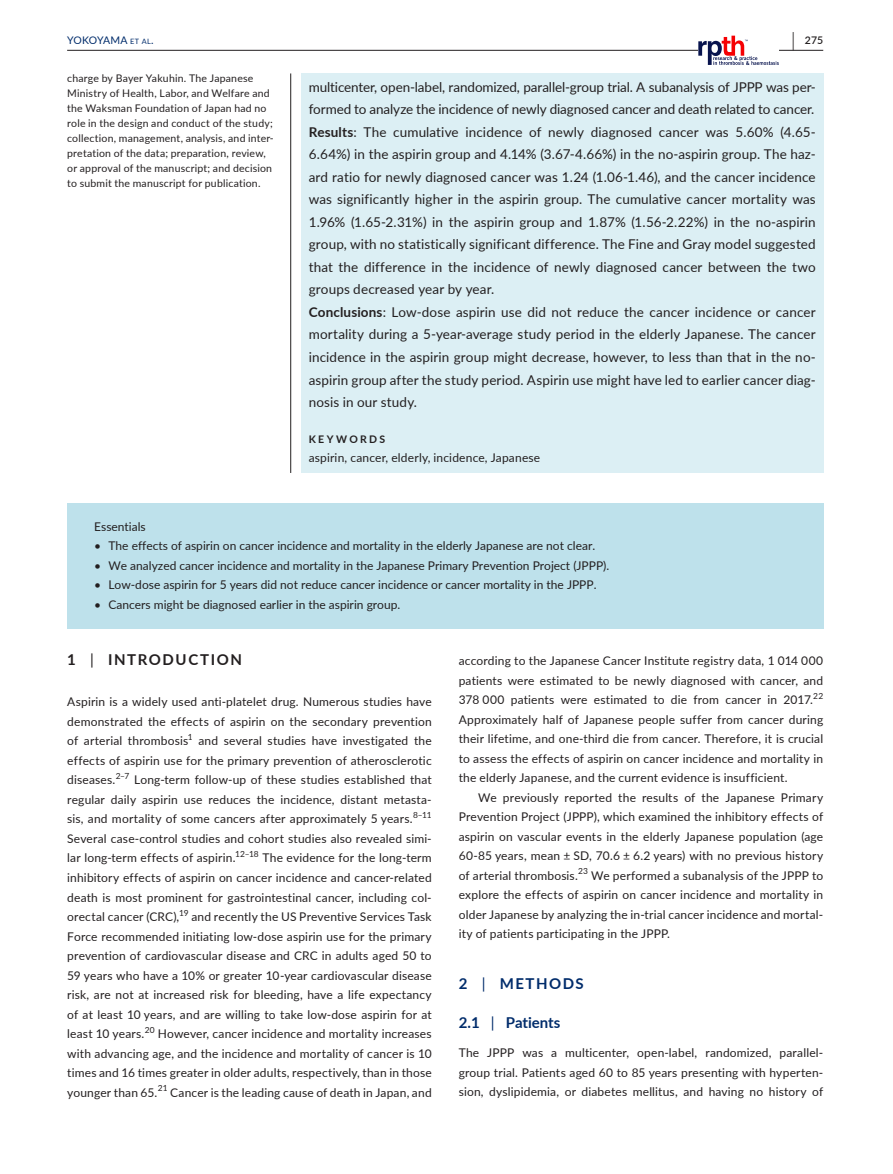
<style>
.page{position:relative;width:893px;height:1174px;background:#fff}
.page>*{position:absolute;margin:0;border:0;box-sizing:border-box;transform-origin:0 0}
.t1{font:600 19.5px "Lato";color:#231f20;scale:.48 1}
.t2{font:700 15px "Lato";letter-spacing:.105em;color:#231f20}
.t3{font:700 15px "Lato";color:#002c6b}
.t4{font:700 15px "Lato";letter-spacing:.1em;color:#002c6b}
.t5{font:13.5px/22.5px "Lato";letter-spacing:.01em;color:#231f20}
.t6{font:12px/19.5px "Lato";letter-spacing:.005em;color:#231f20;text-align:justify}
.t7{font:10.5px/15px "Lato";letter-spacing:.02em;color:#231f20}
.t8{font:10.5px "Lato";letter-spacing:-.015em;color:#002c6b}
.t9{font:700 10.5px "Lato";letter-spacing:.22em;color:#231f20}
.t10{font:600 10.5px "Lato";color:#231f20}
.t11{font:8.4px "Lato";color:#231f20}
.s1{font-size:7.35px}
.s2{font-weight:700}
.s3{font-weight:400}
</style>
<div class="page">
<hr style="left:67px;top:50px;width:756px;height:1px;background:#231f20">
<svg style="left:698px;top:36px;width:81px;height:29px"></svg>
<div style="left:301px;top:73px;width:522px;height:400px;background:#dceff4"></div>
<hr style="left:290px;top:73px;width:1px;height:400px;background:#231f20">
<div style="left:67px;top:503px;width:756px;height:125px;background:#bee1eb"></div>
<h1 class="t1" style="left:792px;top:26px;width:7px">|</h1>
<p class="t8" style="left:67px;top:33px;width:88px">YOKOYAMA <span class="s1">et al</span>.</p>
<p class="t10" style="left:805px;top:33px;width:20px">275</p>
<p class="t7" style="left:67px;top:70px;width:208px">charge by Bayer Yakuhin. The Japanese Ministry of Health, Labor, and Welfare and the Waksman Foundation of Japan had no role in the design and conduct of the study; collection, management, analysis, and inter&shy;pretation of the data; preparation, review, or approval of the manuscript; and decision to submit the manuscript for publication.</p>
<p class="t5" style="left:309px;top:75px;width:509px">multicenter, open-label, randomized, parallel-group trial. A subanalysis of JPPP was per&shy;formed to analyze the incidence of newly diagnosed cancer and death related to cancer.<br><span class="s2">Results</span>: The cumulative incidence of newly diagnosed cancer was 5.60% (4.65- 6.64%) in the aspirin group and 4.14% (3.67-4.66%) in the no-aspirin group. The haz&shy;ard ratio for newly diagnosed cancer was 1.24 (1.06-1.46), and the cancer incidence was significantly higher in the aspirin group. The cumulative cancer mortality was 1.96% (1.65-2.31%) in the aspirin group and 1.87% (1.56-2.22%) in the no-aspirin group, with no statistically significant difference. The Fine and Gray model suggested that the difference in the incidence of newly diagnosed cancer between the two groups decreased year by year.<br><span class="s2">Conclusions</span>: Low-dose aspirin use did not reduce the cancer incidence or cancer mortality during a 5-year-average study period in the elderly Japanese. The cancer incidence in the aspirin group might decrease, however, to less than that in the no&shy;aspirin group after the study period. Aspirin use might have led to earlier cancer diag&shy;nosis in our study.</p>
<p class="t9" style="left:309px;top:431px;width:78px">KEYWORDS</p>
<p class="t6" style="left:309px;top:448px;width:233px">aspirin, cancer, elderly, incidence, Japanese</p>
<p class="t6" style="left:94px;top:516px;width:53px">Essentials</p>
<p class="t6" style="left:94px;top:535px;width:502px">• The effects of aspirin on cancer incidence and mortality in the elderly Japanese are not clear.</p>
<p class="t6" style="left:94px;top:555px;width:516px">• We analyzed cancer incidence and mortality in the Japanese Primary Prevention Project (JPPP).</p>
<p class="t6" style="left:94px;top:574px;width:504px">• Low-dose aspirin for 5 years did not reduce cancer incidence or cancer mortality in the JPPP.</p>
<p class="t6" style="left:94px;top:594px;width:308px">• Cancers might be diagnosed earlier in the aspirin group.</p>
<p class="t2" style="left:67px;top:648px;width:176px">1 <span class="s3">|</span> INTRODUCTION</p>
<p class="t6" style="left:67px;top:692px;width:366px">Aspirin is a widely used anti-platelet drug. Numerous studies have demonstrated the effects of aspirin on the secondary prevention of arterial thrombosis</p>
<p class="t11" style="left:188px;top:731px;width:6px">1</p>
<p class="t6" style="left:67px;top:731px;width:366px;text-indent:131px">and several studies have investigated the effects of aspirin use for the primary prevention of atherosclerotic diseases.</p>
<p class="t11" style="left:116px;top:770px;width:15px">2–7</p>
<p class="t6" style="left:67px;top:770px;width:366px;text-indent:67px">Long-term follow-up of these studies established that regular daily aspirin use reduces the incidence, distant metasta&shy;sis, and mortality of some cancers after approximately 5 years.<sup>8–11<br></sup>Several case-control studies and cohort studies also revealed simi&shy;lar long-term effects of aspirin.<sup>12–18</sup> The evidence for the long-term inhibitory effects of aspirin on cancer incidence and cancer-related death is most prominent for gastrointestinal cancer, including col&shy;orectal cancer (CRC),<sup>19</sup> and recently the US Preventive Services Task Force recommended initiating low-dose aspirin use for the primary prevention of cardiovascular disease and CRC in adults aged 50 to 59 years who have a 10% or greater 10-year cardiovascular disease risk, are not at increased risk for bleeding, have a life expectancy of at least 10 years, and are willing to take low-dose aspirin for at least 10 years.<sup>20</sup> However, cancer incidence and mortality increases with advancing age, and the incidence and mortality of cancer is 10 times and 16 times greater in older adults, respectively, than in those younger than 65.<sup>21</sup> Cancer is the leading cause of death in Japan, and</p>
<p class="t6" style="left:459px;top:650px;width:366px">according to the Japanese Cancer Institute registry data, 1 014 000 patients were estimated to be newly diagnosed with cancer, and 378 000 patients were estimated to die from cancer in 2017.</p>
<p class="t11" style="left:813px;top:689px;width:11px">22</p>
<p class="t6" style="left:459px;top:709px;width:366px">Approximately half of Japanese people suffer from cancer during their lifetime, and one-third die from cancer. Therefore, it is crucial to assess the effects of aspirin on cancer incidence and mortality in the elderly Japanese, and the current evidence is insufficient.</p>
<p class="t6" style="left:459px;top:787px;width:366px;text-indent:20px">We previously reported the results of the Japanese Primary Prevention Project (JPPP), which examined the inhibitory effects of aspirin on vascular events in the elderly Japanese population (age 60-85 years, mean ± SD, 70.6 ± 6.2 years) with no previous history of arterial thrombosis.<sup>23</sup> We performed a subanalysis of the JPPP to explore the effects of aspirin on cancer incidence and mortality in older Japanese by analyzing the in-trial cancer incidence and mortal&shy;ity of patients participating in the JPPP.</p>
<p class="t4" style="left:459px;top:972px;width:127px">2 <span class="s3">|</span> METHODS</p>
<p class="t3" style="left:459px;top:1011px;width:103px">2.1 <span class="s3">|</span> Patients</p>
<p class="t6" style="left:459px;top:1042px;width:366px">The JPPP was a multicenter, open-label, randomized, parallel&shy;group trial. Patients aged 60 to 85 years presenting with hyperten&shy;sion, dyslipidemia, or diabetes mellitus, and having no history of</p>
</div>
